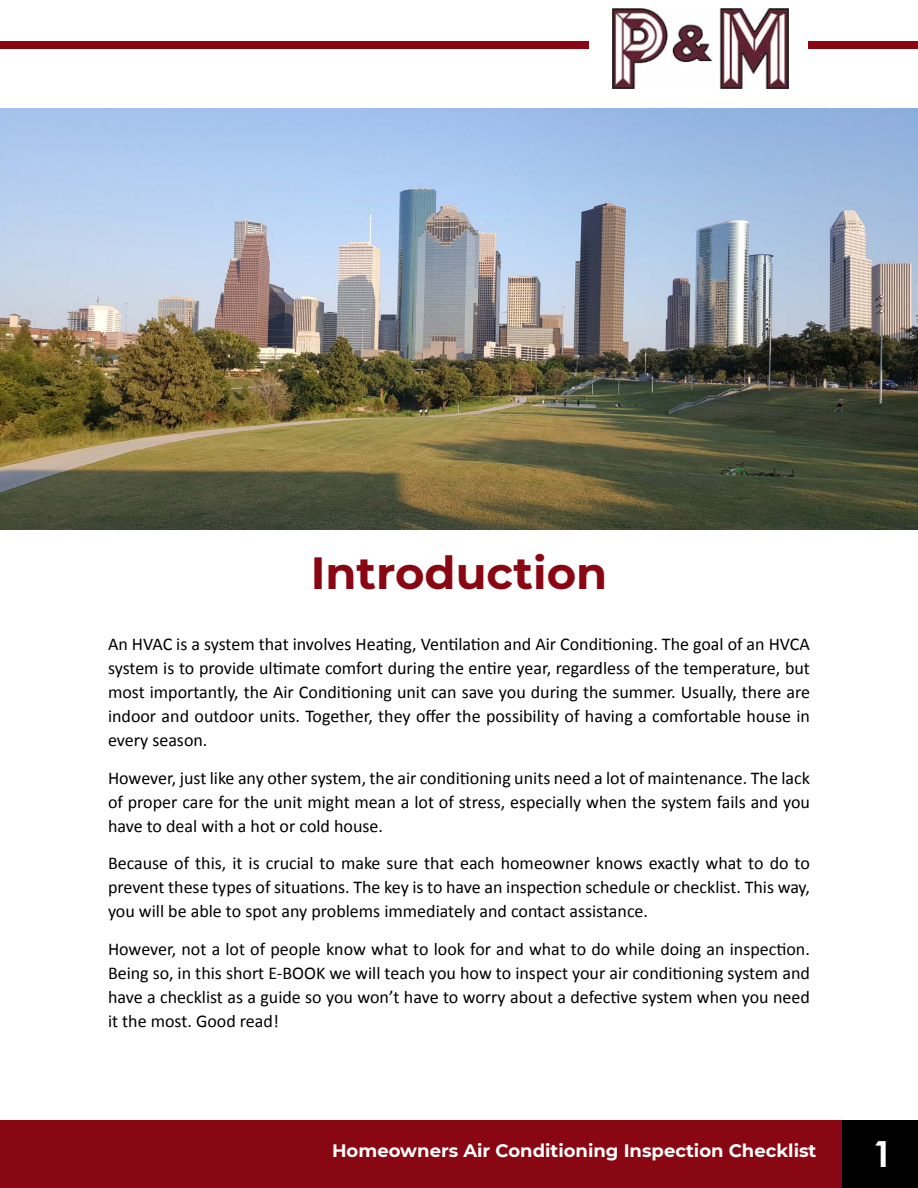
<style>
.page{position:relative;width:918px;height:1188px;background:#fff}
.page>*{position:absolute;margin:0;border:0;box-sizing:border-box;transform-origin:0 0}
.t1{font:700 45px "Montserrat";color:#890712}
.t2{font:700 36px "Century Gothic";color:#fff}
.t3{font:18px/24px "Calibri";color:#000;text-align:justify}
.t4{font:700 18px "Montserrat";color:#fff}
</style>
<div class="page">
<div style="left:0;top:1120px;width:918px;height:68px;background:#890712"></div>
<div style="left:0;top:41px;width:918px;height:8px;background:#890712"></div>
<div style="left:842px;top:1120px;width:76px;height:68px;background:#000"></div>
<div style="left:590px;top:8px;width:218px;height:81px;background:#fff"></div>
<img style="left:613px;top:8px;width:175px;height:81px">
<img style="left:0;top:108px;width:918px;height:421px">
<h1 class="t1" style="left:311px;top:541px;width:298px">Introduction</h1>
<p class="t3" style="left:108px;top:633px;width:704px">An HVAC is a system that involves Heating, Ventilation and Air Conditioning. The goal of an HVCA system is to provide ultimate comfort during the entire year, regardless of the temperature, but most importantly, the Air Conditioning unit can save you during the summer. Usually, there are indoor and outdoor units. Together, they offer the possibility of having a comfortable house in every season.</p>
<p class="t3" style="left:108px;top:766px;width:704px">However, just like any other system, the air conditioning units need a lot of maintenance. The lack of proper care for the unit might mean a lot of stress, especially when the system fails and you have to deal with a hot or cold house.</p>
<p class="t3" style="left:108px;top:851px;width:704px">Because of this, it is crucial to make sure that each homeowner knows exactly what to do to prevent these types of situations. The key is to have an inspection schedule or checklist. This way, you will be able to spot any problems immediately and contact assistance.</p>
<p class="t3" style="left:108px;top:937px;width:703px">However, not a lot of people know what to look for and what to do while doing an inspection.<br>Being so, in this short E-BOOK we will teach you how to inspect your air conditioning system and have a checklist as a guide so you won’t have to worry about a defective system when you need it the most. Good read!</p>
<p class="t4" style="left:332px;top:1138px;width:486px">Homeowners Air Conditioning Inspection Checklist</p>
<h2 class="t2" style="left:873px;top:1127px;width:22px">1</h2>
</div>
